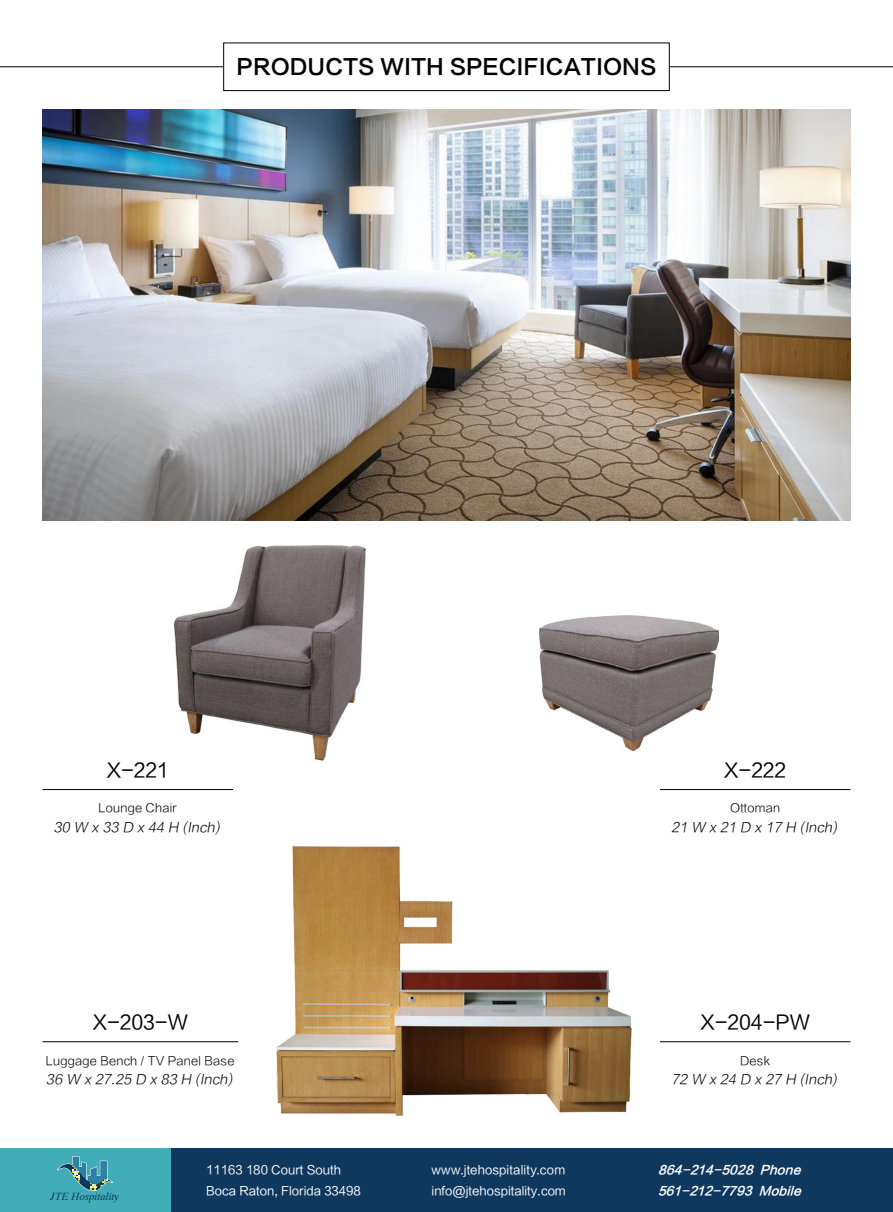
<style>
.page{position:relative;width:893px;height:1212px;background:#fff}
.page>*{position:absolute;margin:0;border:0;box-sizing:border-box;transform-origin:0 0}
.t1{font:21px "FZLTZHK GBK1 0";color:#000}
.t2{font:19.5px "FZLTHK GBK1 0";color:#000}
.t3{font:italic 13.5px "FZLTXHK";color:#000}
.t4{font:12px/21px "FZLTHK GBK1 0";color:#fff}
.t5{font:12px "FZLTXHK";color:#000}
.t6{font:italic 12px/21px "FZLTCHK GBK1 0";color:#fff}
.t7{font:italic 10.5px "Dutch 801 BT";letter-spacing:.01em;color:#0f385e}
</style>
<div class="page">
<hr style="left:0;top:66px;width:893px;height:1px;background:#000">
<div style="left:224px;top:43px;width:445px;height:48px;background:#fff"></div>
<div style="left:223px;top:43px;width:447px;height:48px;border:1px solid #000"></div>
<img style="left:43px;top:110px;width:807px;height:410px">
<img style="left:175px;top:545px;width:190px;height:215px">
<img style="left:540px;top:615px;width:178px;height:135px">
<img style="left:277px;top:846px;width:354px;height:269px">
<hr style="left:43px;top:789px;width:190px;height:1px;background:#000">
<hr style="left:660px;top:789px;width:190px;height:1px;background:#000">
<hr style="left:660px;top:1041px;width:190px;height:1px;background:#000">
<hr style="left:43px;top:1041px;width:195px;height:1px;background:#000">
<div style="left:0;top:1148px;width:893px;height:64px;background:#0f385e"></div>
<div style="left:0;top:1148px;width:170px;height:64px;background:#41adb6"></div>
<svg style="left:57px;top:1156px;width:56px;height:35px"></svg>
<h1 class="t1" style="left:237px;top:56px;width:421px">PRODUCTS WITH SPECIFICATIONS</h1>
<h2 class="t2" style="left:107px;top:759px;width:64px">X-221</h2>
<p class="t5" style="left:99px;top:802px;width:80px">Lounge Chair</p>
<p class="t3" style="left:54px;top:819px;width:170px">30 W x 33 D x 44 H (Inch)</p>
<h2 class="t2" style="left:93px;top:1011px;width:97px">X-203-W</h2>
<p class="t5" style="left:46px;top:1054px;width:190px">Luggage Bench / TV Panel Base</p>
<p class="t3" style="left:46px;top:1072px;width:191px">36 W x 27.25 D x 83 H (Inch)</p>
<h2 class="t2" style="left:724px;top:759px;width:63px">X-222</h2>
<p class="t5" style="left:730px;top:802px;width:52px">Ottoman</p>
<p class="t3" style="left:671px;top:819px;width:170px">21 W x 21 D x 17 H (Inch)</p>
<h2 class="t2" style="left:700px;top:1011px;width:111px">X-204-PW</h2>
<p class="t5" style="left:740px;top:1054px;width:31px">Desk</p>
<p class="t3" style="left:671px;top:1072px;width:170px">72 W x 24 D x 27 H (Inch)</p>
<p class="t7" style="left:51px;top:1190px;width:70px">JTE Hospitality</p>
<p class="t4" style="left:206px;top:1159px;width:156px">11163 180 Court South<br>Boca Raton, Florida 33498</p>
<p class="t4" style="left:432px;top:1159px;width:136px">www.jtehospitality.com info@jtehospitality.com</p>
<p class="t6" style="left:658px;top:1159px;width:148px">864-214-5028 Phone<br>561-212-7793 Mobile</p>
</div>
